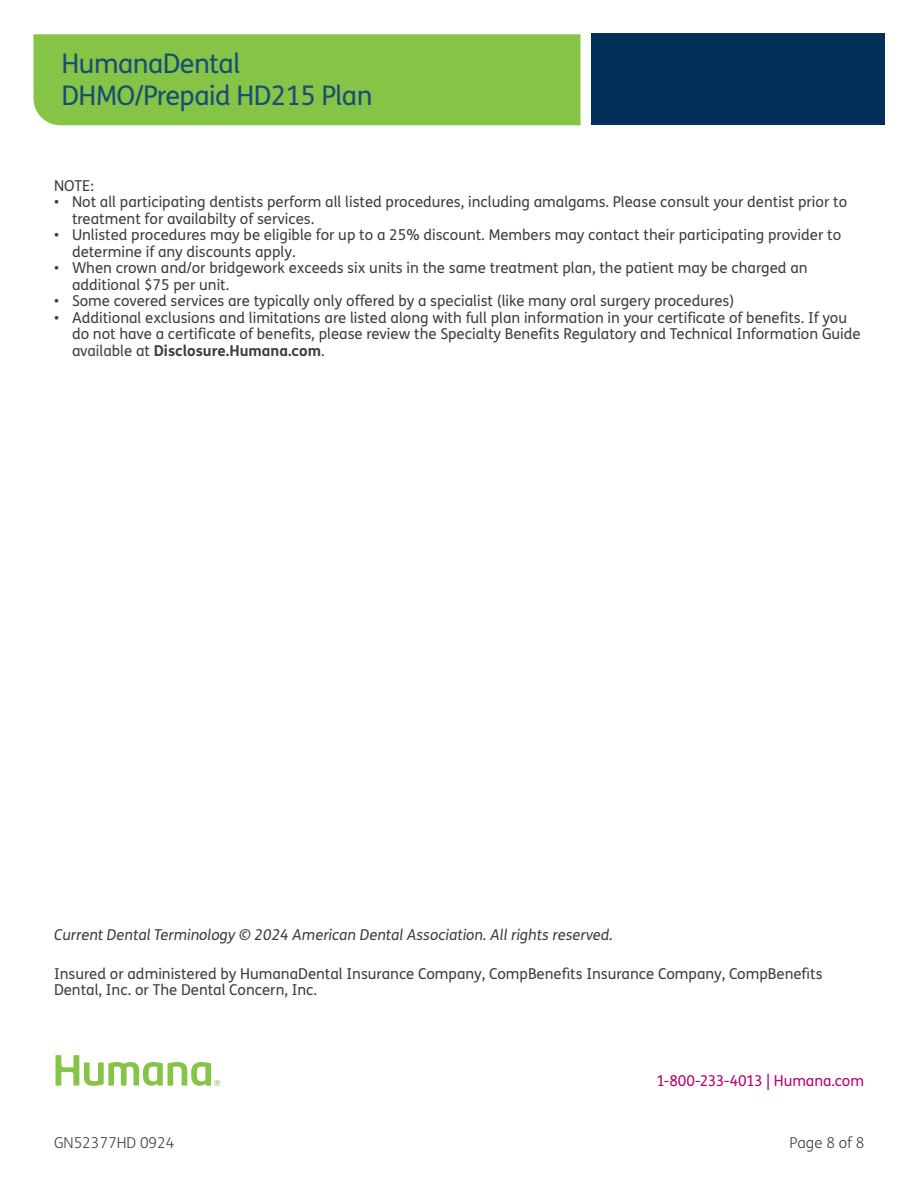
<style>
.page{position:relative;width:918px;height:1188px;background:#fff}
.page>*{position:absolute;margin:0;border:0;box-sizing:border-box;transform-origin:0 0}
.t1{font:27px/31.5px "FS Humana";letter-spacing:-.02em;color:#194d73}
.footnote{font:15px/16.5px "FS Humana";color:#3e3e3f}
.t2{font:italic 15px "FS Humana";color:#3e3e3f}
.Legal_Text_7_9{font:15px "FS Humana";letter-spacing:-.005em;color:#b7046c}
.t3{font:300 15px "FS Humana";color:#3e3e3f}
.s1{font-weight:700}
</style>
<div class="page">
<div style="left:33px;top:34px;width:547px;height:91px;background:#85c447"></div>
<div style="left:591px;top:33px;width:294px;height:92px;background:#003057"></div>
<svg style="left:56px;top:1055px;width:164px;height:31px"></svg>
<h1 class="t1" style="left:62px;top:47px;width:313px">HumanaDental<br>DHMO/Prepaid HD215 Plan</h1>
<p class="footnote" style="left:54px;top:177px;width:42px">NOTE:</p>
<p class="footnote" style="left:72px;top:193px;width:777px;text-indent:-18px">• Not all participating dentists perform all listed procedures, including amalgams. Please consult your dentist prior to treatment for availabilty of services.</p>
<p class="footnote" style="left:72px;top:226px;width:771px;text-indent:-18px">• Unlisted procedures may be eligible for up to a 25% discount. Members may contact their participating provider to determine if any discounts apply.</p>
<p class="footnote" style="left:72px;top:259px;width:737px;text-indent:-18px">• When crown and/or bridgework exceeds six units in the same treatment plan, the patient may be charged an additional $75 per unit.</p>
<p class="footnote" style="left:54px;top:292px;width:682px">• Some covered services are typically only offered by a specialist (like many oral surgery procedures)</p>
<p class="footnote" style="left:72px;top:309px;width:790px;text-indent:-18px">• Additional exclusions and limitations are listed along with full plan information in your certificate of benefits. If you do not have a certificate of benefits, please review the Specialty Benefits Regulatory and Technical Information Guide available at <span class="s1">Disclosure.Humana.com</span>.</p>
<p class="t2" style="left:54px;top:924px;width:560px">Current Dental Terminology © 2024 American Dental Association. All rights reserved.</p>
<p class="footnote" style="left:54px;top:965px;width:770px">Insured or administered by HumanaDental Insurance Company, CompBenefits Insurance Company, CompBenefits<br>Dental, Inc. or The Dental Concern, Inc.</p>
<p class="Legal_Text_7_9" style="left:656px;top:1070px;width:209px">1-800-233-4013 | Humana.com</p>
<p class="t3" style="left:54px;top:1132px;width:122px">GN52377HD 0924</p>
<p class="t3" style="left:790px;top:1132px;width:76px">Page 8 of 8</p>
</div>
